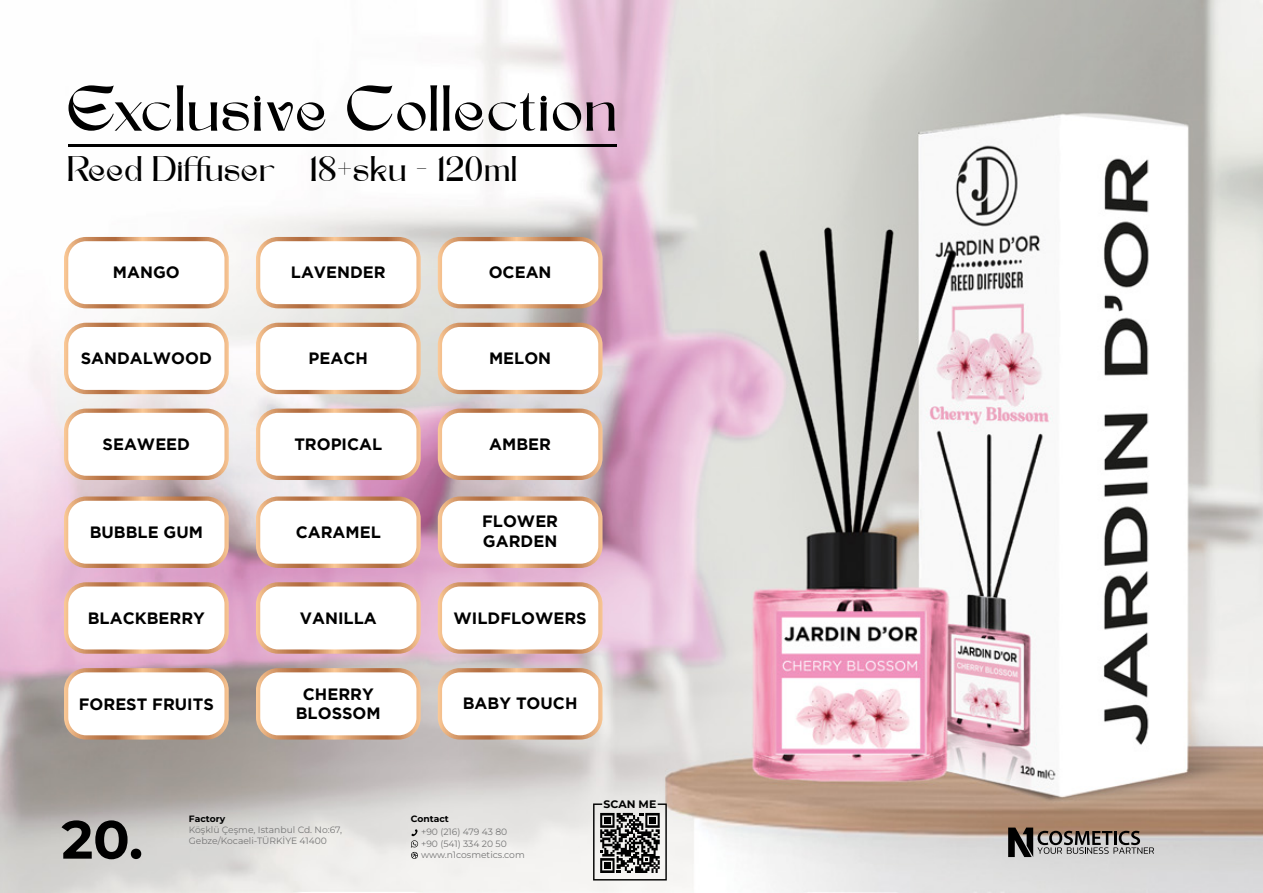
<style>
.page{position:relative;width:1263px;height:893px;background:#fff}
.page>*{position:absolute;margin:0;border:0;box-sizing:border-box;transform-origin:0 0}
.t1{font:64.65px "SEGO";letter-spacing:-.01em;color:#000}
.t2{font:700 53.7px "Montserrat";color:#000}
.t3{font:35.55px "SEGO";letter-spacing:-.01em;color:#000}
.t4{font:700 16.35px/19.6px "Gotham";color:#000}
.t5{font:100 10.8px "Montserrat";color:#000}
.t6{font:9.15px/11.2px "Montserrat";color:#757575}
.t7{font:100 9.15px "Montserrat";color:#000}
</style>
<div class="page">
<img style="left:0;top:0;width:1263px;height:893px">
<div style="left:258px;top:325px;width:161px;height:67px;background:#fff;border-radius:20px"></div>
<div style="left:256px;top:323px;width:165px;height:71px;border:4px solid #fff;border-radius:20px"></div>
<div style="left:66px;top:239px;width:161px;height:67px;background:#fff;border-radius:20px"></div>
<div style="left:64px;top:237px;width:165px;height:71px;border:4px solid #fff;border-radius:20px"></div>
<div style="left:66px;top:499px;width:161px;height:67px;background:#fff;border-radius:20px"></div>
<div style="left:64px;top:496px;width:165px;height:72px;border:4px solid #fff;border-radius:20px"></div>
<div style="left:258px;top:239px;width:161px;height:67px;background:#fff;border-radius:20px"></div>
<div style="left:256px;top:237px;width:165px;height:71px;border:4px solid #fff;border-radius:20px"></div>
<div style="left:258px;top:499px;width:161px;height:67px;background:#fff;border-radius:20px"></div>
<div style="left:256px;top:496px;width:165px;height:72px;border:4px solid #fff;border-radius:20px"></div>
<div style="left:440px;top:239px;width:160px;height:67px;background:#fff;border-radius:20px"></div>
<div style="left:438px;top:237px;width:164px;height:71px;border:4px solid #fff;border-radius:20px"></div>
<div style="left:440px;top:499px;width:160px;height:67px;background:#fff;border-radius:20px"></div>
<div style="left:438px;top:496px;width:164px;height:72px;border:4px solid #fff;border-radius:20px"></div>
<div style="left:66px;top:325px;width:161px;height:67px;background:#fff;border-radius:20px"></div>
<div style="left:64px;top:323px;width:165px;height:71px;border:4px solid #fff;border-radius:20px"></div>
<div style="left:66px;top:584px;width:161px;height:68px;background:#fff;border-radius:20px"></div>
<div style="left:64px;top:582px;width:165px;height:72px;border:4px solid #fff;border-radius:20px"></div>
<div style="left:258px;top:584px;width:161px;height:68px;background:#fff;border-radius:20px"></div>
<div style="left:256px;top:582px;width:165px;height:72px;border:4px solid #fff;border-radius:20px"></div>
<div style="left:440px;top:325px;width:160px;height:67px;background:#fff;border-radius:20px"></div>
<div style="left:438px;top:323px;width:164px;height:71px;border:4px solid #fff;border-radius:20px"></div>
<div style="left:440px;top:584px;width:160px;height:68px;background:#fff;border-radius:20px"></div>
<div style="left:438px;top:582px;width:164px;height:72px;border:4px solid #fff;border-radius:20px"></div>
<div style="left:66px;top:411px;width:161px;height:67px;background:#fff;border-radius:20px"></div>
<div style="left:64px;top:409px;width:165px;height:71px;border:4px solid #fff;border-radius:20px"></div>
<div style="left:66px;top:670px;width:161px;height:67px;background:#fff;border-radius:20px"></div>
<div style="left:64px;top:668px;width:165px;height:72px;border:4px solid #fff;border-radius:20px"></div>
<div style="left:258px;top:411px;width:161px;height:67px;background:#fff;border-radius:20px"></div>
<div style="left:256px;top:409px;width:165px;height:71px;border:4px solid #fff;border-radius:20px"></div>
<div style="left:258px;top:670px;width:161px;height:67px;background:#fff;border-radius:20px"></div>
<div style="left:256px;top:668px;width:165px;height:72px;border:4px solid #fff;border-radius:20px"></div>
<div style="left:440px;top:411px;width:160px;height:67px;background:#fff;border-radius:20px"></div>
<div style="left:438px;top:409px;width:164px;height:71px;border:4px solid #fff;border-radius:20px"></div>
<div style="left:440px;top:670px;width:160px;height:67px;background:#fff;border-radius:20px"></div>
<div style="left:438px;top:668px;width:164px;height:72px;border:4px solid #fff;border-radius:20px"></div>
<hr style="left:69px;top:144px;width:548px;height:3px;background:#000">
<svg style="left:593px;top:803px;width:74px;height:77px"></svg>
<svg style="left:411px;top:829px;width:7px;height:30px"></svg>
<svg style="left:1008px;top:827px;width:146px;height:30px;background:#89827d"></svg>
<h1 class="t1" style="left:69px;top:74px;width:554px">Exclusive Collection</h1>
<h3 class="t3" style="left:69px;top:150px;width:452px">Reed Diffuser 18+sku - 120ml</h3>
<p class="t4" style="left:113px;top:262px;width:68px">MANGO</p>
<p class="t4" style="left:291px;top:262px;width:96px">LAVENDER</p>
<p class="t4" style="left:489px;top:262px;width:64px">OCEAN</p>
<p class="t4" style="left:81px;top:348px;width:133px">SANDALWOOD</p>
<p class="t4" style="left:309px;top:348px;width:61px">PEACH</p>
<p class="t4" style="left:489px;top:348px;width:64px">MELON</p>
<p class="t4" style="left:103px;top:434px;width:89px">SEAWEED</p>
<p class="t4" style="left:294px;top:434px;width:89px">TROPICAL</p>
<p class="t4" style="left:489px;top:434px;width:63px">AMBER</p>
<p class="t4" style="left:90px;top:522px;width:115px">BUBBLE GUM</p>
<p class="t4" style="left:296px;top:522px;width:87px">CARAMEL</p>
<p class="t4" style="left:482px;top:511px;width:77px">FLOWER<br>GARDEN</p>
<p class="t4" style="left:88px;top:607px;width:119px">BLACKBERRY</p>
<p class="t4" style="left:300px;top:607px;width:78px">VANILLA</p>
<p class="t4" style="left:453px;top:607px;width:135px">WILDFLOWERS</p>
<p class="t4" style="left:79px;top:693px;width:136px">FOREST FRUITS</p>
<p class="t4" style="left:296px;top:683px;width:86px;text-align:center">CHERRY<br>BLOSSOM</p>
<p class="t4" style="left:463px;top:693px;width:116px">BABY TOUCH</p>
<h2 class="t2" style="left:62px;top:801px;width:83px">20.</h2>
<p class="t7" style="left:189px;top:813px;width:38px">Factory</p>
<p class="t6" style="left:189px;top:824px;width:155px">Köşklü Çeşme, Istanbul Cd. No:67,<br>Gebze/Kocaeli-TÜRKİYE 41400</p>
<p class="t7" style="left:411px;top:813px;width:40px">Contact</p>
<p class="t6" style="left:421px;top:826px;width:105px">+90 (216) 479 43 80 +90 (541) 334 20 50 www.n1cosmetics.com</p>
<p class="t5" style="left:604px;top:796px;width:54px">SCAN ME</p>
</div>
